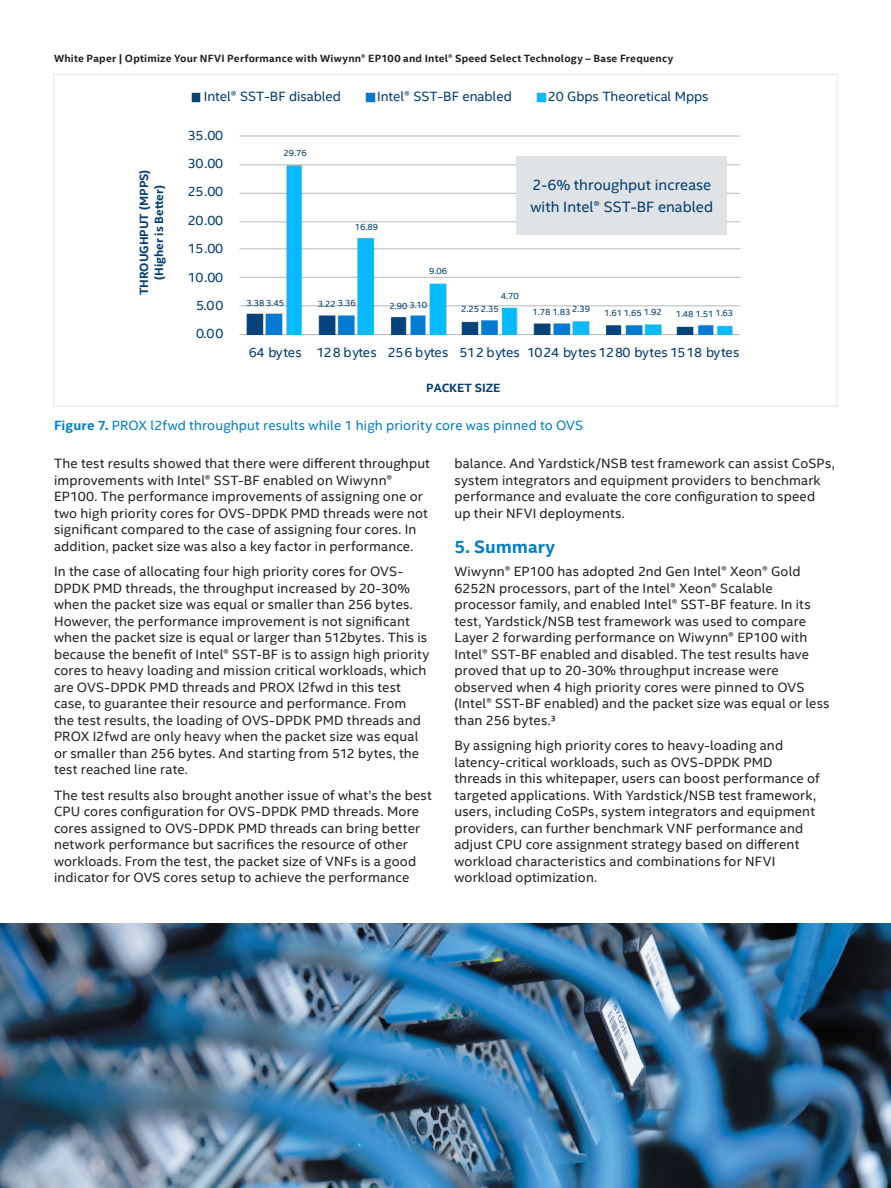
<style>
.page{position:relative;width:891px;height:1188px;background:#fff}
.page>*{position:absolute;margin:0;border:0;box-sizing:border-box;transform-origin:0 0}
.CopyHeaderBlue{font:700 18px "Intel Clear";color:#007ec5}
.t1{font:15px/22.6px "Intel Clear";color:#003c71}
.MainCopy___Caption{font:13.5px/16.5px "Intel Clear";letter-spacing:.01em;color:#231f20}
.t2{font:13.5px "Intel Clear";letter-spacing:-.005em;color:#003c71}
.MainCopy___Caption-2{font:13.5px "Intel Clear";letter-spacing:.01em;color:#007ec5}
.t3{font:700 12px/15px "Intel Clear";color:#003c71;text-align:center}
.Document_Header{font:700 10.5px "Intel Clear";letter-spacing:.02em;color:#231f20}
.t4{font:9px "Intel Clear";color:#003c71}
.s1{font-weight:700}
</style>
<div class="page">
<hr style="left:239px;top:334px;width:501px;height:1px;background:#b1babf">
<hr style="left:239px;top:305px;width:501px;height:1px;background:#b1babf">
<hr style="left:239px;top:277px;width:501px;height:1px;background:#b1babf">
<hr style="left:239px;top:248px;width:501px;height:1px;background:#b1babf">
<hr style="left:239px;top:221px;width:501px;height:1px;background:#b1babf">
<hr style="left:239px;top:193px;width:501px;height:1px;background:#b1babf">
<hr style="left:239px;top:164px;width:501px;height:1px;background:#b1babf">
<hr style="left:239px;top:136px;width:501px;height:1px;background:#b1babf">
<img style="left:246px;top:314px;width:20px;height:20px">
<img style="left:266px;top:314px;width:21px;height:20px">
<img style="left:287px;top:165px;width:446px;height:169px">
<svg style="left:192px;top:93px;width:9px;height:9px"></svg>
<svg style="left:365px;top:93px;width:10px;height:9px"></svg>
<svg style="left:537px;top:93px;width:9px;height:9px"></svg>
<div style="left:517px;top:156px;width:210px;height:78px;background:#e0e3e5"></div>
<img style="left:0;top:923px;width:891px;height:265px">
<p class="Document_Header" style="left:54px;top:51px;width:621px">White Paper | Optimize Your NFVI Performance with Wiwynn® EP100 and Intel® Speed Select Technology – Base Frequency</p>
<p class="t2" style="left:204px;top:87px;width:139px">Intel® SST-BF disabled</p>
<p class="t2" style="left:377px;top:87px;width:136px">Intel® SST-BF enabled</p>
<p class="t2" style="left:548px;top:87px;width:162px">20 Gbps Theoretical Mpps</p>
<p class="t2" style="left:565px;top:87px;width:143px">Gbps Theoretical Mpps</p>
<p class="t3" style="left:136px;top:295px;width:127px;rotate:-90deg">THROUGHPUT (MPPS) (Higher is Better)</p>
<p class="t2" style="left:188px;top:126px;width:37px">35.00</p>
<p class="t2" style="left:188px;top:154px;width:37px">30.00</p>
<p class="t2" style="left:188px;top:182px;width:37px">25.00</p>
<p class="t2" style="left:188px;top:211px;width:37px">20.00</p>
<p class="t2" style="left:188px;top:239px;width:37px">15.00</p>
<p class="t2" style="left:188px;top:268px;width:37px">10.00</p>
<p class="t2" style="left:196px;top:296px;width:29px">5.00</p>
<p class="t2" style="left:196px;top:324px;width:29px">0.00</p>
<p class="t4" style="left:283px;top:147px;width:25px">29.76</p>
<p class="t4" style="left:355px;top:220px;width:25px">16.89</p>
<p class="t1" style="left:531px;top:173px;width:184px">2-6% throughput increase with Intel® SST-BF enabled</p>
<p class="t4" style="left:429px;top:264px;width:19px">9.06</p>
<p class="t4" style="left:246px;top:297px;width:39px">3.38 3.45</p>
<p class="t4" style="left:318px;top:297px;width:39px">3.22 3.36</p>
<p class="t4" style="left:390px;top:299px;width:19px">2.90</p>
<p class="t4" style="left:409px;top:298px;width:19px">3.10</p>
<p class="t4" style="left:501px;top:289px;width:19px">4.70</p>
<p class="t4" style="left:572px;top:302px;width:19px">2.39</p>
<p class="t4" style="left:644px;top:305px;width:19px">1.92</p>
<p class="t4" style="left:461px;top:303px;width:39px">2.25 2.35</p>
<p class="t4" style="left:533px;top:306px;width:39px">1.78 1.83</p>
<p class="t4" style="left:604px;top:307px;width:39px">1.61 1.65</p>
<p class="t4" style="left:676px;top:307px;width:59px">1.48 1.51 1.63</p>
<p class="t2" style="left:249px;top:343px;width:492px">64 bytes 128 bytes 256 bytes 512 bytes 1024 bytes 1280 bytes 1518 bytes</p>
<p class="t3" style="left:426px;top:380px;width:76px">PACKET SIZE</p>
<p class="MainCopy___Caption-2" style="left:54px;top:416px;width:531px"><span class="s1">Figure 7.</span> PROX l2fwd throughput results while 1 high priority core was pinned to OVS</p>
<p class="MainCopy___Caption" style="left:54px;top:455px;width:378px">The test results showed that there were different throughput improvements with Intel® SST-BF enabled on Wiwynn® EP100. The performance improvements of assigning one or two high priority cores for OVS-DPDK PMD threads were not significant compared to the case of assigning four cores. In addition, packet size was also a key factor in performance.</p>
<p class="MainCopy___Caption" style="left:54px;top:563px;width:377px">In the case of allocating four high priority cores for OVS-DPDK PMD threads, the throughput increased by 20-30% when the packet size was equal or smaller than 256 bytes.<br>However, the performance improvement is not significant when the packet size is equal or larger than 512bytes. This is because the benefit of Intel® SST-BF is to assign high priority cores to heavy loading and mission critical workloads, which are OVS-DPDK PMD threads and PROX l2fwd in this test case, to guarantee their resource and performance. From the test results, the loading of OVS-DPDK PMD threads and PROX I2fwd are only heavy when the packet size was equal or smaller than 256 bytes. And starting from 512 bytes, the test reached line rate.</p>
<p class="MainCopy___Caption" style="left:54px;top:786px;width:379px">The test results also brought another issue of what’s the best CPU cores configuration for OVS-DPDK PMD threads. More cores assigned to OVS-DPDK PMD threads can bring better network performance but sacrifices the resource of other workloads. From the test, the packet size of VNFs is a good indicator for OVS cores setup to achieve the performance</p>
<p class="MainCopy___Caption" style="left:454px;top:455px;width:382px">balance. And Yardstick/NSB test framework can assist CoSPs, system integrators and equipment providers to benchmark performance and evaluate the core configuration to speed<br>up their NFVI deployments.</p>
<p class="CopyHeaderBlue" style="left:454px;top:534px;width:102px">5. Summary</p>
<p class="MainCopy___Caption" style="left:454px;top:563px;width:377px">Wiwynn® EP100 has adopted 2nd Gen Intel® Xeon® Gold 6252N processors, part of the Intel® Xeon® Scalable processor family, and enabled Intel® SST-BF feature. In its test, Yardstick/NSB test framework was used to compare Layer 2 forwarding performance on Wiwynn® EP100 with Intel® SST-BF enabled and disabled. The test results have proved that up to 20-30% throughput increase were observed when 4 high priority cores were pinned to OVS (Intel® SST-BF enabled) and the packet size was equal or less than 256 bytes.3</p>
<p class="MainCopy___Caption" style="left:454px;top:737px;width:367px">By assigning high priority cores to heavy-loading and latency-critical workloads, such as OVS-DPDK PMD threads in this whitepaper, users can boost performance of targeted applications. With Yardstick/NSB test framework, users, including CoSPs, system integrators and equipment providers, can further benchmark VNF performance and adjust CPU core assignment strategy based on different workload characteristics and combinations for NFVI workload optimization.</p>
</div>
